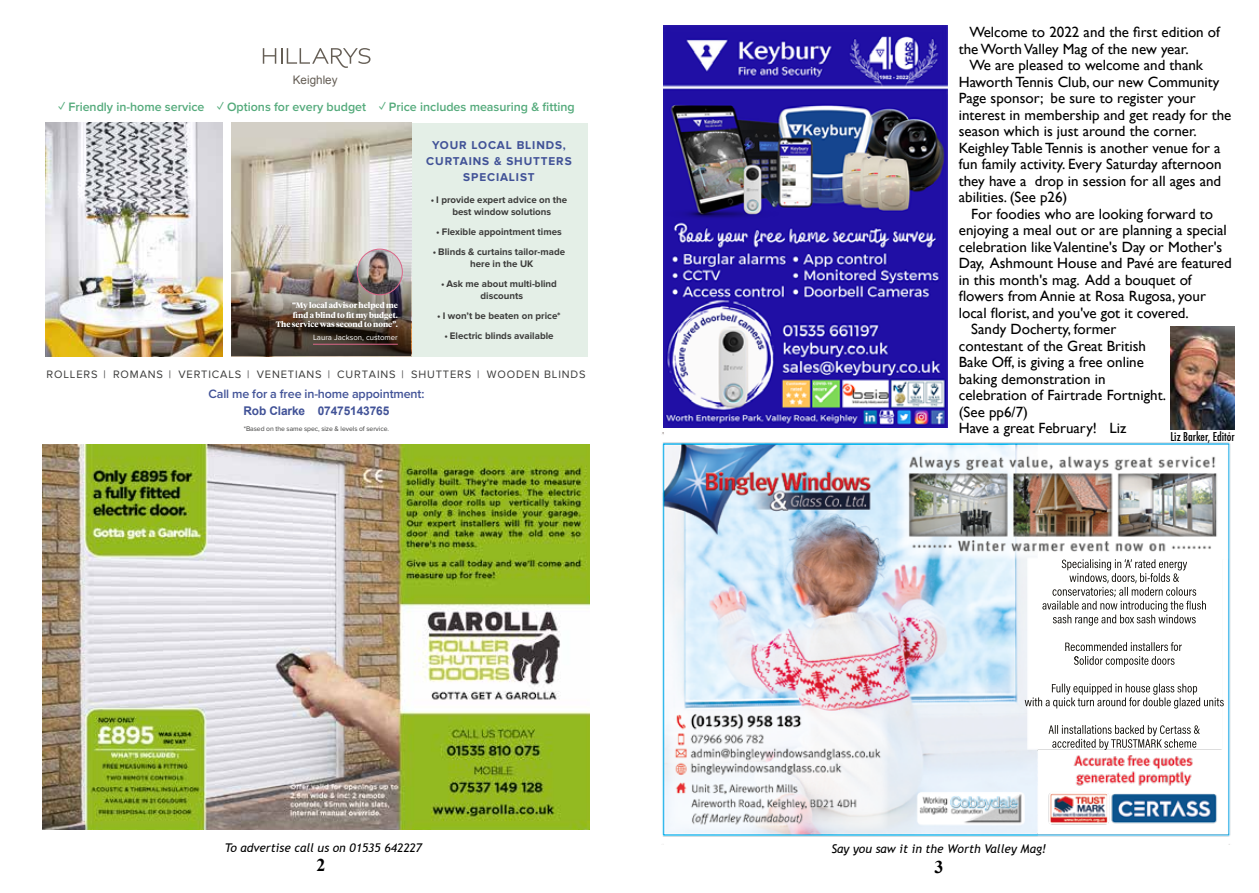
<style>
.page{position:relative;width:1259px;height:893px;background:#fff}
.page>*{position:absolute;margin:0;border:0;box-sizing:border-box;transform-origin:0 0}
.t1{font:700 18px "Times New Roman";color:#000}
.t2{font:14.85px/16.5px "Gill Sans";color:#000}
.t3{font:600 12.6px "Proxima Nova";color:#54aa7b}
.t4{font:600 12.6px "Proxima Nova";letter-spacing:-.01em;color:#415297}
.t5{font:italic 12px "Trebuchet MS";color:#000}
.t6{font:700 12px "Arial";letter-spacing:-.01em;color:#415297}
.t7{font:700 11.85px/15.8px "Proxima Nova";letter-spacing:.075em;color:#415297;text-align:center}
.t8{font:500 condensed 11.85px "Futura";color:#000}
.t9{font:11.85px "Arial";color:#655e55}
.t10{font:11.25px "Proxima Nova";letter-spacing:.075em;color:#3c3c3b}
.t11{font:700 9.9px/11.9px "Proxima Nova";color:#3c3c3b;text-align:center}
.t12{font:700 7.95px/9.9px "Tiempos Headline";color:#fff;text-align:right}
.t13{font:7.95px "Proxima Nova";color:#fff}
.t14{font:6.9px "Proxima Nova";letter-spacing:-.01em;color:#3c3c3b}
</style>
<div class="page">
<img style="left:1170px;top:327px;width:64px;height:103px">
<img style="left:662px;top:432px;width:569px;height:405px">
<div style="left:411px;top:123px;width:176px;height:233px;background:#e4efe7"></div>
<svg style="left:263px;top:48px;width:107px;height:20px"></svg>
<img style="left:46px;top:123px;width:177px;height:233px">
<img style="left:231px;top:123px;width:180px;height:233px">
<img style="left:231px;top:200px;width:179px;height:156px">
<img style="left:357px;top:249px;width:45px;height:46px;border-radius:23px">
<div style="left:357px;top:249px;width:46px;height:46px;border:1px solid #dc6689;border-radius:50%"></div>
<hr style="left:313px;top:344px;width:85px;height:1px;background:#dc6689">
<img style="left:663px;top:26px;width:284px;height:402px">
<img style="left:43px;top:444px;width:547px;height:385px">
<p class="t9" style="left:293px;top:72px;width:46px">Keighley</p>
<p class="t3" style="left:59px;top:99px;width:517px">✓ Friendly in-home service ✓ Options for every budget ✓ Price includes measuring &amp; fitting</p>
<p class="t12" style="left:276px;top:300px;width:124px">“My local advisor helped me find a blind to fit my budget.<br>The service was second to none”.</p>
<p class="t13" style="left:313px;top:333px;width:86px">Laura Jackson, customer</p>
<p class="t7" style="left:426px;top:138px;width:147px">YOUR LOCAL BLINDS,<br>CURTAINS &amp; SHUTTERS<br>SPECIALIST</p>
<p class="t11" style="left:431px;top:194px;width:138px">• I provide expert advice on the best window solutions</p>
<p class="t11" style="left:436px;top:226px;width:127px">• Flexible appointment times</p>
<p class="t11" style="left:433px;top:247px;width:134px">• Blinds &amp; curtains tailor-made here in the UK</p>
<p class="t11" style="left:441px;top:279px;width:117px">• Ask me about multi-blind discounts</p>
<p class="t11" style="left:437px;top:311px;width:125px">• I won’t be beaten on price*</p>
<p class="t11" style="left:444px;top:331px;width:111px">• Electric blinds available</p>
<p class="t10" style="left:47px;top:367px;width:540px">ROLLERS | ROMANS | VERTICALS | VENETIANS | CURTAINS | SHUTTERS | WOODEN BLINDS</p>
<p class="t4" style="left:208px;top:387px;width:217px">Call me for a free in-home appointment:</p>
<p class="t6" style="left:243px;top:403px;width:147px">Rob Clarke 07475143765</p>
<p class="t14" style="left:244px;top:424px;width:147px">*Based on the same spec, size &amp; levels of service.</p>
<p class="t2" style="left:958px;top:24px;width:263px;text-indent:11px">Welcome to 2022 and the first edition of the Worth Valley Mag of the new year.</p>
<p class="t2" style="left:958px;top:57px;width:274px;text-indent:11px">We are pleased to welcome and thank Haworth Tennis Club, our new Community Page sponsor; be sure to register your interest in membership and get ready for the season which is just around the corner.<br>Keighley Table Tennis is another venue for a fun family activity. Every Saturday afternoon they have a drop in session for all ages and abilities. (See p26)</p>
<p class="t2" style="left:971px;top:205px;width:243px">For foodies who are looking forward to</p>
<p class="t2" style="left:958px;top:222px;width:269px">enjoying a meal out or are planning a special</p>
<p class="t2" style="left:958px;top:238px;width:265px">celebration like Valentine's Day or Mother's</p>
<p class="t2" style="left:958px;top:255px;width:274px">Day, Ashmount House and Pavé are featured</p>
<p class="t2" style="left:958px;top:271px;width:234px">in this month's mag. Add a bouquet of</p>
<p class="t2" style="left:958px;top:288px;width:249px">flowers from Annie at Rosa Rugosa, your</p>
<p class="t2" style="left:958px;top:304px;width:231px">local florist, and you've got it covered.</p>
<p class="t2" style="left:971px;top:321px;width:147px">Sandy Docherty, former</p>
<p class="t2" style="left:958px;top:337px;width:189px">contestant of the Great British</p>
<p class="t2" style="left:958px;top:354px;width:187px">Bake Off, is giving a free online</p>
<p class="t2" style="left:958px;top:370px;width:148px">baking demonstration in</p>
<p class="t2" style="left:958px;top:387px;width:209px">celebration of Fairtrade Fortnight.</p>
<p class="t2" style="left:958px;top:403px;width:71px">(See pp6/7)</p>
<p class="t2" style="left:958px;top:420px;width:169px">Have a great February! Liz</p>
<p class="t8" style="left:1170px;top:429px;width:66px">Liz Barker, Editor</p>
<p class="t5" style="left:225px;top:841px;width:199px">To advertise call us on 01535 642227</p>
<p class="t5" style="left:831px;top:841px;width:216px">Say you saw it in the Worth Valley Mag!</p>
<p class="t1" style="left:934px;top:854px;width:10px">3</p>
<p class="t1" style="left:316px;top:852px;width:10px">2</p>
</div>
